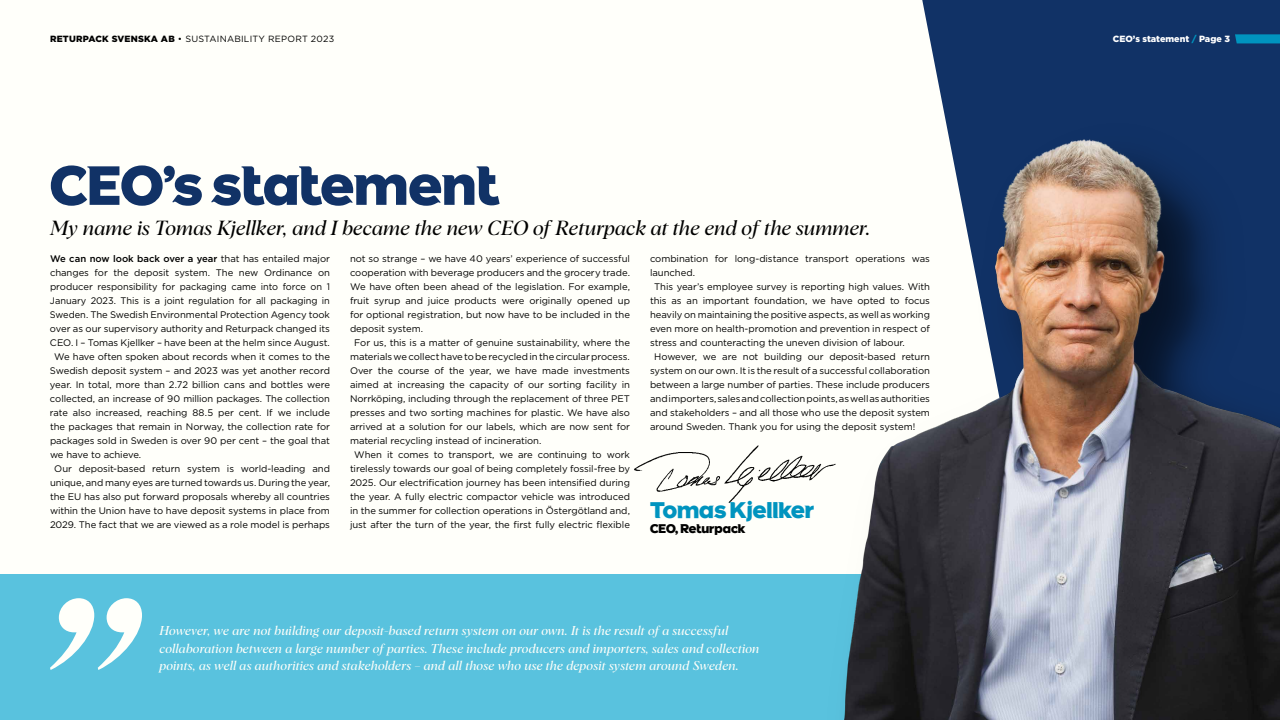
<style>
.page{position:relative;width:1280px;height:720px;background:#fffffa}
.page>*{position:absolute;margin:0;border:0;box-sizing:border-box;transform-origin:0 0}
.t1{font:900 55px "Pantamera";color:#113266}
.t2{font:900 22.5px "Pantamera";color:#0094bf}
.t3{font:italic 20px "Albra";letter-spacing:.01em;color:#000}
.t4{font:italic 12.5px/17.5px "Albra";letter-spacing:.02em;color:#fffffa}
.t5{font:900 12.5px "Pantamera";color:#000}
.t6{font:9.5px "Gotham";letter-spacing:-.005em;color:#000}
.t7{font:500 9.5px "Gotham";letter-spacing:-.005em;color:#000}
.t8{font:9.5px "Gotham";letter-spacing:-.025em;color:#000}
.t9{font:9px "Gotham";letter-spacing:.025em;color:#000}
.t10{font:900 9px "Gotham";color:#fff}
.s1{font-weight:900}
.s2{font-weight:400}
.s3{color:#0094bf}
</style>
<div class="page">
<div style="left:0;top:574px;width:1280px;height:146px;background:#59c2de"></div>
<svg style="left:50px;top:598px;width:92px;height:72px"></svg>
<div style="left:922px;top:0;width:358px;height:71px;background:#113266"></div>
<svg style="left:1235px;top:34px;width:45px;height:9px"></svg>
<img style="left:844px;top:71px;width:436px;height:649px">
<img style="left:634px;top:445px;width:202px;height:58px">
<p class="t9" style="left:50px;top:33px;width:286px"><span class="s1">RETURPACK SVENSKA AB</span> • SUSTAINABILITY REPORT 2023</p>
<h1 class="t1" style="left:50px;top:152px;width:451px">CEO’s statement</h1>
<h3 class="t3" style="left:50px;top:213px;width:822px">My name is Tomas Kjellker, and I became the new CEO of Returpack at the end of the summer.</h3>
<p class="t7" style="left:50px;top:253px;width:282px">We can now look back over a year <span class="s2">that has entailed major</span></p>
<p class="t6" style="left:50px;top:267px;width:282px">changes for the deposit system. The new Ordinance on</p>
<p class="t6" style="left:50px;top:281px;width:282px">producer responsibility for packaging came into force on 1</p>
<p class="t6" style="left:50px;top:295px;width:281px">January 2023. This is a joint regulation for all packaging in</p>
<p class="t6" style="left:50px;top:309px;width:282px">Sweden. The Swedish Environmental Protection Agency took</p>
<p class="t6" style="left:50px;top:323px;width:281px">over as our supervisory authority and Returpack changed its</p>
<p class="t6" style="left:50px;top:337px;width:281px">CEO. I – Tomas Kjellker – have been at the helm since August.</p>
<p class="t6" style="left:54px;top:351px;width:277px">We have often spoken about records when it comes to the</p>
<p class="t6" style="left:50px;top:365px;width:282px">Swedish deposit system – and 2023 was yet another record</p>
<p class="t6" style="left:50px;top:379px;width:282px">year. In total, more than 2.72 billion cans and bottles were</p>
<p class="t6" style="left:50px;top:393px;width:282px">collected, an increase of 90 million packages. The collection</p>
<p class="t6" style="left:50px;top:407px;width:282px">rate also increased, reaching 88.5 per cent. If we include</p>
<p class="t6" style="left:50px;top:421px;width:282px">the packages that remain in Norway, the collection rate for</p>
<p class="t6" style="left:50px;top:435px;width:281px">packages sold in Sweden is over 90 per cent – the goal that</p>
<p class="t8" style="left:50px;top:449px;width:93px">we have to achieve.</p>
<p class="t6" style="left:54px;top:463px;width:277px">Our deposit-based return system is world-leading and</p>
<p class="t6" style="left:50px;top:477px;width:282px">unique, and many eyes are turned towards us. During the year,</p>
<p class="t6" style="left:50px;top:491px;width:282px">the EU has also put forward proposals whereby all countries</p>
<p class="t6" style="left:50px;top:505px;width:281px">within the Union have to have deposit systems in place from</p>
<p class="t6" style="left:50px;top:519px;width:282px">2029. The fact that we are viewed as a role model is perhaps</p>
<p class="t6" style="left:350px;top:253px;width:281px">not so strange – we have 40 years’ experience of successful</p>
<p class="t6" style="left:350px;top:267px;width:282px">cooperation with beverage producers and the grocery trade.</p>
<p class="t6" style="left:350px;top:281px;width:282px">We have often been ahead of the legislation. For example,</p>
<p class="t6" style="left:350px;top:295px;width:281px">fruit syrup and juice products were originally opened up</p>
<p class="t6" style="left:350px;top:309px;width:282px">for optional registration, but now have to be included in the</p>
<p class="t6" style="left:350px;top:323px;width:75px">deposit system.</p>
<p class="t6" style="left:354px;top:337px;width:277px">For us, this is a matter of genuine sustainability, where the</p>
<p class="t6" style="left:350px;top:351px;width:281px">materials we collect have to be recycled in the circular process.</p>
<p class="t6" style="left:350px;top:365px;width:282px">Over the course of the year, we have made investments</p>
<p class="t6" style="left:350px;top:379px;width:281px">aimed at increasing the capacity of our sorting facility in</p>
<p class="t6" style="left:350px;top:393px;width:282px">Norrköping, including through the replacement of three PET</p>
<p class="t6" style="left:350px;top:407px;width:281px">presses and two sorting machines for plastic. We have also</p>
<p class="t6" style="left:350px;top:421px;width:282px">arrived at a solution for our labels, which are now sent for</p>
<p class="t6" style="left:350px;top:435px;width:193px">material recycling instead of incineration.</p>
<p class="t6" style="left:354px;top:449px;width:277px">When it comes to transport, we are continuing to work</p>
<p class="t6" style="left:350px;top:463px;width:282px">tirelessly towards our goal of being completely fossil-free by</p>
<p class="t6" style="left:350px;top:477px;width:281px">2025. Our electrification journey has been intensified during</p>
<p class="t6" style="left:350px;top:491px;width:282px">the year. A fully electric compactor vehicle was introduced</p>
<p class="t6" style="left:350px;top:505px;width:281px">in the summer for collection operations in Östergötland and,</p>
<p class="t6" style="left:350px;top:519px;width:281px">just after the turn of the year, the first fully electric flexible</p>
<p class="t6" style="left:650px;top:253px;width:282px">combination for long-distance transport operations was</p>
<p class="t6" style="left:650px;top:267px;width:47px">launched.</p>
<p class="t6" style="left:654px;top:281px;width:277px">This year’s employee survey is reporting high values. With</p>
<p class="t6" style="left:650px;top:295px;width:281px">this as an important foundation, we have opted to focus</p>
<p class="t6" style="left:650px;top:309px;width:282px">heavily on maintaining the positive aspects, as well as working</p>
<p class="t6" style="left:650px;top:323px;width:281px">even more on health-promotion and prevention in respect of</p>
<p class="t6" style="left:650px;top:337px;width:256px">stress and counteracting the uneven division of labour.</p>
<p class="t6" style="left:654px;top:351px;width:277px">However, we are not building our deposit-based return</p>
<p class="t6" style="left:650px;top:365px;width:282px">system on our own. It is the result of a successful collaboration</p>
<p class="t6" style="left:650px;top:379px;width:281px">between a large number of parties. These include producers</p>
<p class="t6" style="left:650px;top:393px;width:281px">and importers, sales and collection points, as well as authorities</p>
<p class="t6" style="left:650px;top:407px;width:281px">and stakeholders – and all those who use the deposit system</p>
<p class="t6" style="left:650px;top:421px;width:267px">around Sweden. Thank you for using the deposit system!</p>
<h2 class="t2" style="left:650px;top:497px;width:166px">Tomas Kjellker</h2>
<h3 class="t5" style="left:650px;top:521px;width:97px">CEO, Returpack</h3>
<p class="t4" style="left:160px;top:621px;width:601px">However, we are not building our deposit-based return system on our own. It is the result of a successful collaboration between a large number of parties. These include producers and importers, sales and collection points, as well as authorities and stakeholders – and all those who use the deposit system around Sweden.</p>
<p class="t10" style="left:1113px;top:33px;width:119px">CEO’s statement <span class="s3">/</span> Page 3</p>
</div>
